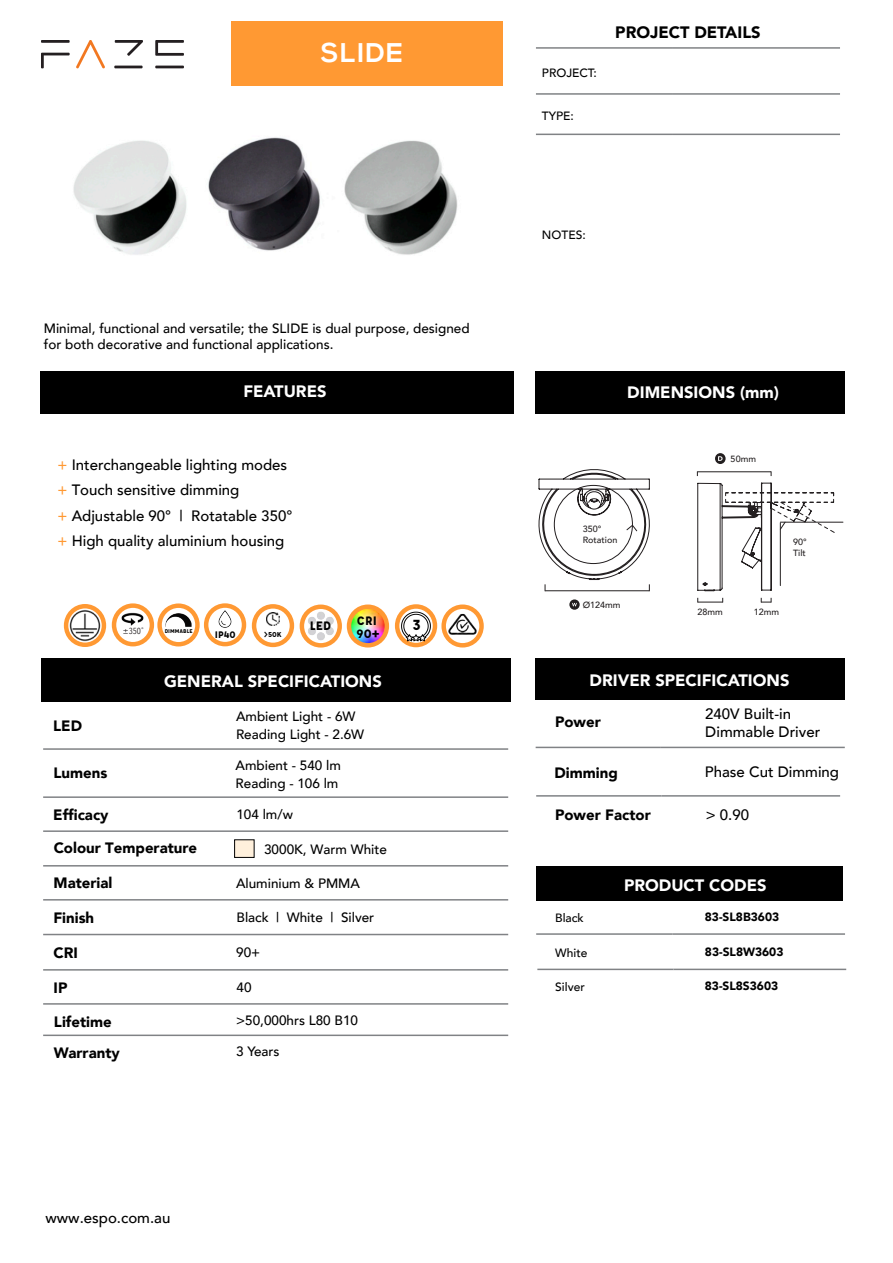
<style>
.page{position:relative;width:893px;height:1263px;background:#fff}
.page>*{position:absolute;margin:0;border:0;box-sizing:border-box;transform-origin:0 0}
.t1{font:700 27px "Nexa";letter-spacing:.055em;color:#fff}
.t2{font:900 16.5px "Avenir";color:#fff}
.t3{font:900 16.5px "Avenir";color:#000}
.t4{font:700 16.05px "Affogato";color:#000}
.t5{font:500 15px/25.5px "Avenir";color:#000}
.t6{font:900 15px "Avenir";color:#000}
.t7{font:500 13.5px/17.5px "Avenir";color:#000}
.t8{font:700 13.35px "Affogato";color:#000}
.t9{font:500 12px "Avenir";color:#000}
.t10{font:900 12px "Avenir";color:#000}
.t11{font:700 10.35px "Affogato";color:#000}
.t12{font:500 9px/10.8px "Avenir";color:#231f20}
.t13{font:8.7px "Avenir Next Condensed";color:#231f20}
.t14{font:700 7.8px "Affogato";color:#000}
.t15{font:700 6px "Affogato";color:#000}
.s1{color:#f93}
</style>
<div class="page">
<img style="left:63px;top:604px;width:44px;height:43px">
<div style="left:41px;top:371px;width:473px;height:42px;background:#000"></div>
<div style="left:41px;top:658px;width:470px;height:43px;background:#000"></div>
<div style="left:231px;top:21px;width:271px;height:64px;background:#f93"></div>
<hr style="left:43px;top:748px;width:465px;height:2px;background:#808285">
<div style="left:535px;top:659px;width:309px;height:41px;background:#000"></div>
<hr style="left:536px;top:747px;width:125px;height:1px;background:#808285">
<hr style="left:661px;top:747px;width:184px;height:1px;background:#808285">
<div style="left:536px;top:866px;width:307px;height:34px;background:#000"></div>
<hr style="left:536px;top:933px;width:136px;height:2px;background:#808285">
<hr style="left:672px;top:933px;width:173px;height:2px;background:#808285">
<hr style="left:537px;top:969px;width:136px;height:1px;background:#808285">
<hr style="left:673px;top:969px;width:173px;height:1px;background:#808285">
<hr style="left:536px;top:47px;width:136px;height:2px;background:#808285">
<hr style="left:672px;top:47px;width:168px;height:2px;background:#808285">
<hr style="left:536px;top:93px;width:136px;height:2px;background:#808285">
<hr style="left:672px;top:93px;width:168px;height:2px;background:#808285">
<hr style="left:536px;top:134px;width:136px;height:1px;background:#808285">
<hr style="left:672px;top:134px;width:168px;height:1px;background:#808285">
<div style="left:235px;top:840px;width:19px;height:17px;background:#fff0dc"></div>
<div style="left:536px;top:371px;width:309px;height:42px;background:#000"></div>
<hr style="left:155px;top:66px;width:29px;height:2px;background:#241f21">
<svg style="left:155px;top:40px;width:29px;height:16px"></svg>
<hr style="left:41px;top:40px;width:29px;height:3px;background:#241f21">
<svg style="left:41px;top:53px;width:29px;height:15px"></svg>
<hr style="left:114px;top:66px;width:29px;height:2px;background:#241f21">
<svg style="left:115px;top:40px;width:28px;height:16px"></svg>
<svg style="left:76px;top:40px;width:29px;height:28px"></svg>
<hr style="left:536px;top:795px;width:125px;height:2px;background:#808285">
<hr style="left:661px;top:795px;width:179px;height:2px;background:#808285">
<img style="left:349px;top:609px;width:38px;height:37px">
<div style="left:157px;top:603px;width:43px;height:43px;border:4px solid #f93;border-radius:50%"></div>
<div style="left:204px;top:603px;width:42px;height:43px;border:4px solid #f93;border-radius:50%"></div>
<div style="left:347px;top:604px;width:42px;height:43px;border:4px solid #f93;border-radius:50%"></div>
<div style="left:395px;top:604px;width:42px;height:43px;border:4px solid #f93;border-radius:50%"></div>
<div style="left:441px;top:604px;width:43px;height:43px;border:4px solid #f93;border-radius:50%"></div>
<img style="left:299px;top:604px;width:43px;height:44px">
<img style="left:165px;top:613px;width:27px;height:14px">
<img style="left:447px;top:614px;width:30px;height:21px">
<img style="left:216px;top:609px;width:19px;height:19px">
<img style="left:400px;top:611px;width:32px;height:31px">
<div style="left:64px;top:604px;width:42px;height:43px;border:4px solid #f93;border-radius:50%"></div>
<div style="left:112px;top:603px;width:42px;height:43px;border:4px solid #f93;border-radius:50%"></div>
<img style="left:119px;top:610px;width:26px;height:16px">
<img style="left:266px;top:612px;width:14px;height:14px">
<div style="left:252px;top:604px;width:42px;height:43px;border:4px solid #f93;border-radius:50%"></div>
<hr style="left:43px;top:796px;width:465px;height:2px;background:#808285">
<hr style="left:43px;top:830px;width:465px;height:2px;background:#808285">
<hr style="left:43px;top:865px;width:465px;height:2px;background:#808285">
<hr style="left:43px;top:899px;width:465px;height:2px;background:#808285">
<hr style="left:43px;top:933px;width:465px;height:3px;background:#808285">
<hr style="left:43px;top:969px;width:465px;height:2px;background:#808285">
<hr style="left:43px;top:1003px;width:465px;height:2px;background:#808285">
<hr style="left:43px;top:1034px;width:465px;height:2px;background:#808285">
<img style="left:73px;top:137px;width:385px;height:118px">
<svg style="left:569px;top:599px;width:11px;height:11px"></svg>
<svg style="left:572px;top:603px;width:5px;height:3px"></svg>
<svg style="left:538px;top:469px;width:112px;height:122px"></svg>
<hr style="left:780px;top:522px;width:63px;height:1px;background:#231f20">
<svg style="left:696px;top:453px;width:139px;height:150px"></svg>
<h1 class="t1" style="left:321px;top:37px;width:84px">SLIDE</h1>
<p class="t7" style="left:44px;top:319px;width:427px;line-height:16.2px">Minimal, functional and versatile; the SLIDE is dual purpose, designed for both decorative and functional applications.</p>
<p class="t2" style="left:243px;top:377px;width:85px">FEATURES</p>
<p class="t5" style="left:58px;top:451px;width:236px"><span class="s1">+</span> Interchangeable lighting modes <span class="s1">+</span> Touch sensitive dimming<br><span class="s1">+</span> Adjustable 90° | Rotatable 350° <span class="s1">+</span> High quality aluminium housing</p>
<p class="t13" style="left:123px;top:623px;width:22px">±350˚</p>
<p class="t15" style="left:165px;top:627px;width:29px">DIMMABLE</p>
<p class="t11" style="left:215px;top:628px;width:22px">IP40</p>
<p class="t8" style="left:357px;top:613px;width:22px">CRI</p>
<p class="t8" style="left:310px;top:617px;width:23px">LED</p>
<p class="t14" style="left:264px;top:629px;width:19px">&gt;50K</p>
<p class="t8" style="left:357px;top:625px;width:25px">90+</p>
<p class="t2" style="left:164px;top:667px;width:219px">GENERAL SPECIFICATIONS</p>
<p class="t6" style="left:53px;top:712px;width:30px">LED</p>
<p class="t7" style="left:236px;top:707px;width:130px">Ambient Light - 6W<br>Reading Light - 2.6W</p>
<p class="t6" style="left:54px;top:760px;width:55px">Lumens</p>
<p class="t7" style="left:236px;top:756px;width:107px">Ambient - 540 lm<br>Reading - 106 lm</p>
<p class="t6" style="left:53px;top:802px;width:57px">Efficacy</p>
<p class="t7" style="left:236px;top:805px;width:58px">104 lm/w</p>
<p class="t6" style="left:54px;top:835px;width:145px">Colour Temperature</p>
<p class="t7" style="left:264px;top:840px;width:124px">3000K, Warm White</p>
<p class="t6" style="left:54px;top:870px;width:60px">Material</p>
<p class="t7" style="left:236px;top:874px;width:125px">Aluminium &amp; PMMA</p>
<p class="t6" style="left:53px;top:905px;width:42px">Finish</p>
<p class="t7" style="left:237px;top:908px;width:139px">Black | White | Silver</p>
<p class="t6" style="left:53px;top:940px;width:26px">CRI</p>
<p class="t7" style="left:236px;top:943px;width:26px">90+</p>
<p class="t6" style="left:54px;top:975px;width:15px">IP</p>
<p class="t7" style="left:236px;top:978px;width:17px">40</p>
<p class="t6" style="left:54px;top:1009px;width:59px">Lifetime</p>
<p class="t7" style="left:236px;top:1011px;width:123px">&gt;50,000hrs L80 B10</p>
<p class="t6" style="left:54px;top:1040px;width:67px">Warranty</p>
<p class="t7" style="left:236px;top:1042px;width:45px">3 Years</p>
<p class="t4" style="left:412px;top:614px;width:10px">3</p>
<p class="t5" style="left:46px;top:1204px;width:126px">www.espo.com.au</p>
<p class="t9" style="left:542px;top:62px;width:56px">PROJECT:</p>
<p class="t9" style="left:542px;top:106px;width:34px">TYPE:</p>
<p class="t3" style="left:615px;top:18px;width:147px">PROJECT DETAILS</p>
<p class="t9" style="left:542px;top:224px;width:45px">NOTES:</p>
<p class="t2" style="left:627px;top:378px;width:153px">DIMENSIONS (mm)</p>
<p class="t12" style="left:731px;top:453px;width:27px">50mm</p>
<p class="t12" style="left:583px;top:523px;width:36px">350°<br>Rotation</p>
<p class="t12" style="left:583px;top:599px;width:39px">Ø124mm</p>
<p class="t12" style="left:793px;top:536px;width:15px">90°<br>Tilt</p>
<p class="t12" style="left:698px;top:605px;width:27px">28mm</p>
<p class="t12" style="left:754px;top:605px;width:27px">12mm</p>
<p class="t2" style="left:590px;top:666px;width:201px">DRIVER SPECIFICATIONS</p>
<p class="t6" style="left:555px;top:709px;width:47px">Power</p>
<p class="t5" style="left:705px;top:704px;width:116px;line-height:18px">240V Built-in<br>Dimmable Driver</p>
<p class="t6" style="left:554px;top:760px;width:65px">Dimming</p>
<p class="t5" style="left:705px;top:758px;width:136px">Phase Cut Dimming</p>
<p class="t6" style="left:555px;top:802px;width:97px">Power Factor</p>
<p class="t5" style="left:706px;top:802px;width:45px">&gt; 0.90</p>
<p class="t9" style="left:555px;top:907px;width:30px">Black</p>
<p class="t9" style="left:555px;top:942px;width:34px">White</p>
<p class="t9" style="left:555px;top:976px;width:31px">Silver</p>
<p class="t2" style="left:624px;top:871px;width:144px">PRODUCT CODES</p>
<p class="t10" style="left:705px;top:906px;width:76px">83-SL8B3603</p>
<p class="t10" style="left:705px;top:942px;width:80px">83-SL8W3603</p>
<p class="t10" style="left:705px;top:975px;width:75px">83-SL8S3603</p>
</div>
